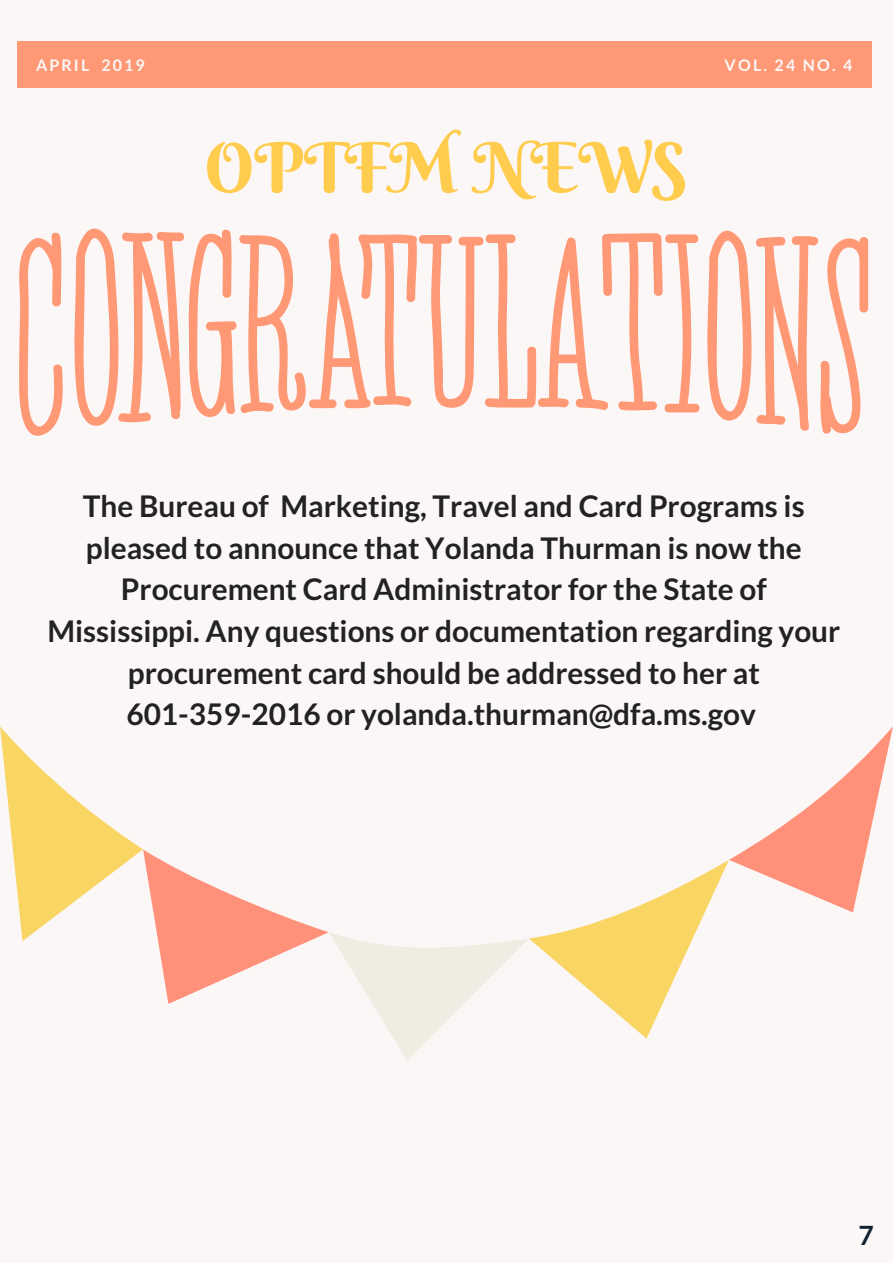
<style>
.page{position:relative;width:893px;height:1263px;background:#fcf7f7}
.page>*{position:absolute;margin:0;border:0;box-sizing:border-box;transform-origin:0 0}
.t1{font:69.6px "Berkshire Swash";color:#ffcc4d}
.t2{font:700 29.85px/41.7px "Lato";color:#222;text-align:center}
.t3{font:700 26.55px "Lato";color:#10212f}
.t4{font:700 15.9px "Lato";letter-spacing:.13em;color:#fcf7f7}
</style>
<div class="page">
<div style="left:17px;top:42px;width:854px;height:46px;background:#ff9875"></div>
<svg style="left:19px;top:232px;width:44px;height:204px"></svg>
<svg style="left:74px;top:229px;width:794px;height:205px"></svg>
<svg style="left:0;top:726px;width:893px;height:334px"></svg>
<p class="t4" style="left:36px;top:55px;width:110px">APRIL 2019</p>
<p class="t4" style="left:724px;top:55px;width:129px">VOL. 24 NO. 4</p>
<h1 class="t1" style="left:204px;top:124px;width:484px">OPTFM NEWS</h1>
<p class="t2" style="left:47px;top:484px;width:794px">The Bureau of Marketing, Travel and Card Programs is pleased to announce that Yolanda Thurman is now the Procurement Card Administrator for the State of Mississippi. Any questions or documentation regarding your procurement card should be addressed to her at 601-359-2016 or yolanda.thurman@dfa.ms.gov</p>
<p class="t3" style="left:858px;top:1219px;width:17px">7</p>
</div>
